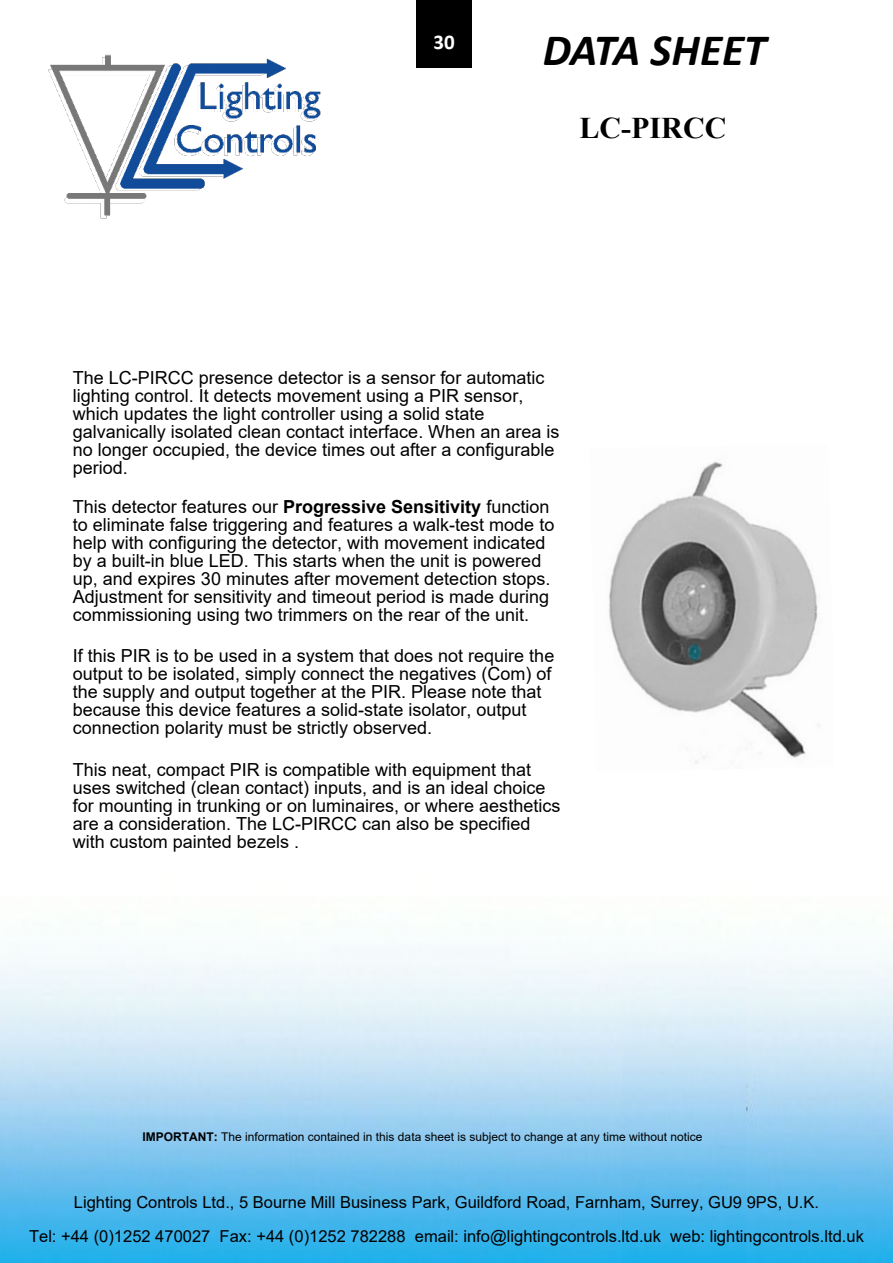
<style>
.page{position:relative;width:893px;height:1263px;background:#fff}
.page>*{position:absolute;margin:0;border:0;box-sizing:border-box;transform-origin:0 0}
.t1{font:italic 700 45px "Calibri";color:#000}
.t2{font:700 30px "Times New Roman";color:#000}
.t3{font:700 21px "Calibri";color:#fff}
.t4{font:18px/18px "Arial";color:#000}
.t5{font:16.5px/33.9px "Arial";color:#000;text-align:center}
.t6{font:12px "Arial";color:#000}
.s1{font-weight:700}
</style>
<div class="page">
<img style="left:0;top:945px;width:893px;height:318px">
<div style="left:417px;top:0;width:55px;height:68px;background:#000"></div>
<img style="left:48px;top:54px;width:273px;height:165px">
<img style="left:609px;top:462px;width:211px;height:301px">
<p class="t3" style="left:433px;top:33px;width:23px">30</p>
<h1 class="t1" style="left:543px;top:31px;width:225px">DATA SHEET</h1>
<h2 class="t2" style="left:580px;top:118px;width:148px">LC-PIRCC</h2>
<p class="t4" style="left:73px;top:371px;width:488px">The LC-PIRCC presence detector is a sensor for automatic lighting control. It detects movement using a PIR sensor, which updates the light controller using a solid state galvanically isolated clean contact interface. When an area is no longer occupied, the device times out after a configurable period.</p>
<p class="t4" style="left:73px;top:499px;width:483px">This detector features our <span class="s1">Progressive Sensitivity</span> function to eliminate false triggering and features a walk-test mode to help with configuring the detector, with movement indicated by a built-in blue LED. This starts when the unit is powered up, and expires 30 minutes after movement detection stops.<br>Adjustment for sensitivity and timeout period is made during commissioning using two trimmers on the rear of the unit.</p>
<p class="t4" style="left:73px;top:649px;width:483px">If this PIR is to be used in a system that does not require the output to be isolated, simply connect the negatives (Com) of the supply and output together at the PIR. Please note that because this device features a solid-state isolator, output connection polarity must be strictly observed.</p>
<p class="t4" style="left:73px;top:762px;width:489px">This neat, compact PIR is compatible with equipment that uses switched (clean contact) inputs, and is an ideal choice for mounting in trunking or on luminaires, or where aesthetics are a consideration. The LC-PIRCC can also be specified with custom painted bezels .</p>
<p class="t6" style="left:142px;top:1132px;width:562px"><span class="s1">IMPORTANT:</span> The information contained in this data sheet is subject to change at any time without notice</p>
<p class="t5" style="left:29px;top:1187px;width:836px">Lighting Controls Ltd., 5 Bourne Mill Business Park, Guildford Road, Farnham, Surrey, GU9 9PS, U.K.<br>Tel: +44 (0)1252 470027 Fax: +44 (0)1252 782288 email: info@lightingcontrols.ltd.uk web: lightingcontrols.ltd.uk</p>
</div>
